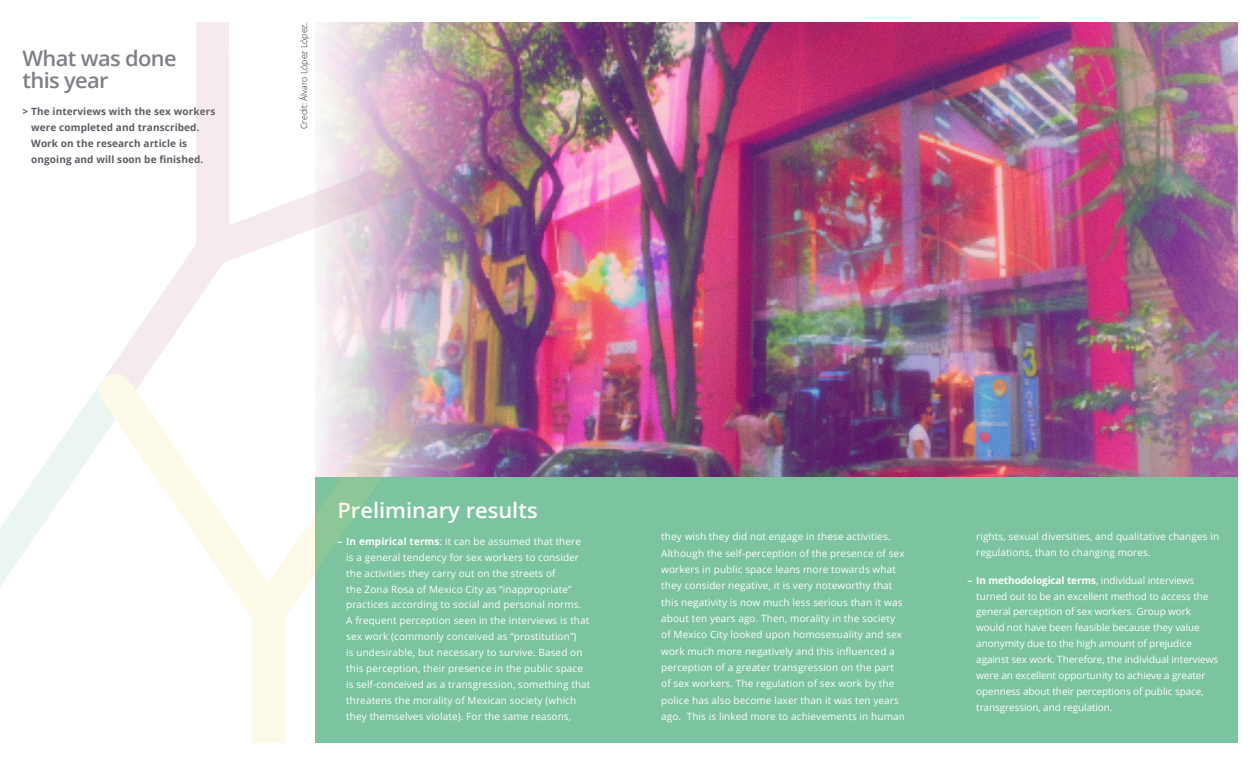
<style>
.page{position:relative;width:1260px;height:765px;background:#fff}
.page>*{position:absolute;margin:0;border:0;box-sizing:border-box;transform-origin:0 0}
.titre-2{font:600 21.25px/22.5px "Open Sans";letter-spacing:-.03em;color:#827e86}
.titre-2-2{font:600 21.25px "Open Sans";color:#fff}
.puces{font:10px/16px "Open Sans";letter-spacing:.01em;color:#fff}
.puces-2{font:10px/16px "Open Sans";letter-spacing:-.01em;color:#fff}
.puces-3{font:700 10px/16px "Open Sans";letter-spacing:.01em;color:#5c5c66}
.t1{font:300 8.75px "Open Sans";color:#231f20}
.s1{font-weight:700}
</style>
<div class="page">
<img style="left:440px;top:22px;width:798px;height:455px">
<div style="left:315px;top:477px;width:923px;height:265px;background:#7cc39f"></div>
<img style="left:108px;top:22px;width:375px;height:385px">
<svg style="left:0;top:389px;width:97px;height:197px"></svg>
<svg style="left:97px;top:372px;width:343px;height:370px"></svg>
<p class="titre-2" style="left:22px;top:46px;width:156px">What was done this year</p>
<p class="puces-3" style="left:31px;top:104px;width:186px;text-indent:-9px">&gt; The interviews with the sex workers were completed and transcribed.<br>Work on the research article is ongoing and will soon be finished.</p>
<p class="t1" style="left:298px;top:129px;width:108px;rotate:-90deg">Credit: Álvaro López López.</p>
<p class="titre-2-2" style="left:338px;top:495px;width:202px">Preliminary results</p>
<p class="puces" style="left:346px;top:533px;width:246px;text-indent:-9px"><span class="s1">– In empirical terms</span>: it can be assumed that there is a general tendency for sex workers to consider the activities they carry out on the streets of<br>the Zona Rosa of Mexico City as “inappropriate” practices according to social and personal norms.<br>A frequent perception seen in the interviews is that sex work (commonly conceived as “prostitution”)<br>is undesirable, but necessary to survive. Based on this perception, their presence in the public space is self-conceived as a transgression, something that threatens the morality of Mexican society (which they themselves violate). For the same reasons,</p>
<p class="puces" style="left:661px;top:528px;width:245px;line-height:16.4px">they wish they did not engage in these activities.<br>Although the self-perception of the presence of sex workers in public space leans more towards what they consider negative, it is very noteworthy that this negativity is now much less serious than it was about ten years ago. Then, morality in the society of Mexico City looked upon homosexuality and sex work much more negatively and this influenced a perception of a greater transgression on the part of sex workers. The regulation of sex work by the police has also become laxer than it was ten years ago. This is linked more to achievements in human</p>
<p class="puces" style="left:976px;top:529px;width:244px">rights, sexual diversities, and qualitative changes in regulations, than to changing mores.</p>
<p class="puces-2" style="left:976px;top:572px;width:243px;text-indent:-9px"><span class="s1">– In methodological terms</span>, individual interviews turned out to be an excellent method to access the general perception of sex workers. Group work would not have been feasible because they value anonymity due to the high amount of prejudice against sex work. Therefore, the individual interviews were an excellent opportunity to achieve a greater openness about their perceptions of public space, transgression, and regulation.</p>
</div>
